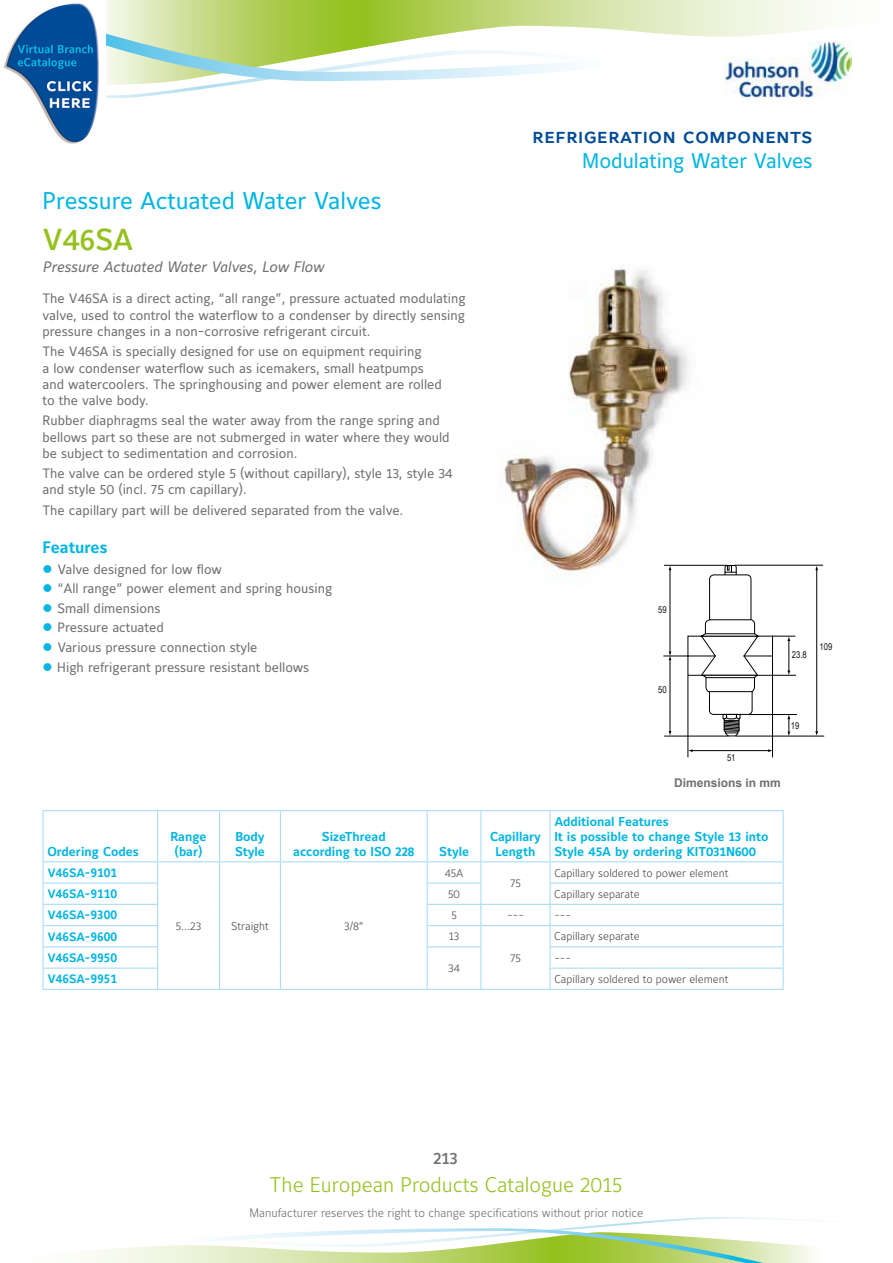
<style>
.page{position:relative;width:893px;height:1263px;background:#fff}
.page>*{position:absolute;margin:0;border:0;box-sizing:border-box;transform-origin:0 0}
.t1{font:30px "Maurea Medium Lf";color:#95c11f}
.t2{font:24px "Maurea Regular Lf";color:#00b5e2}
.t3{font:21px "Maurea Light Lf";color:#95c11f}
.t4{font:21px "Maurea JCI Medium Caps";color:#004b96}
.t5{font:21px "Maurea Regular Lf";color:#00b5e2}
.t6{font:16.5px "Maurea Bold Lf";color:#00b5e2}
.t7{font:16.5px "Maurea Medium Lf";color:#706f6f}
.t8{font:15px "Maurea Regular Italic Lf";color:#706f6f}
.t9{font:13.5px/16.2px "Maurea Regular Lf";color:#706f6f}
.t10{font:12.75px/15.3px "Maurea Bold Lf";color:#00b5e2;text-align:center}
.t11{font:12px "Maurea Light Lf";color:#706f6f}
.t12{font:12px "Maurea Bold Tf";color:#00b5e2}
.t13{font:700 12px "Arial";color:#706f6f}
.t14{font:11.25px "Maurea Light Lf";color:#4a4a49}
.t15{font:condensed 9.3px "Arial";color:#101010}
</style>
<div class="page">
<img style="left:740px;top:94px;width:85px;height:4px">
<img style="left:702px;top:18px;width:150px;height:76px">
<svg style="left:106px;top:81px;width:152px;height:17px"></svg>
<svg style="left:106px;top:0;width:596px;height:81px"></svg>
<svg style="left:85px;top:1217px;width:728px;height:46px"></svg>
<hr style="left:219px;top:811px;width:1px;height:50px;background:#a9dcf3">
<hr style="left:280px;top:811px;width:1px;height:50px;background:#a9dcf3">
<hr style="left:427px;top:811px;width:1px;height:50px;background:#a9dcf3">
<hr style="left:480px;top:811px;width:1px;height:50px;background:#a9dcf3">
<hr style="left:427px;top:882px;width:54px;height:2px;background:#a9dcf3">
<hr style="left:549px;top:882px;width:235px;height:2px;background:#a9dcf3">
<hr style="left:427px;top:904px;width:54px;height:1px;background:#a9dcf3">
<hr style="left:481px;top:904px;width:69px;height:1px;background:#a9dcf3">
<hr style="left:550px;top:904px;width:234px;height:1px;background:#a9dcf3">
<hr style="left:427px;top:925px;width:54px;height:1px;background:#a9dcf3">
<hr style="left:481px;top:925px;width:69px;height:1px;background:#a9dcf3">
<hr style="left:550px;top:925px;width:234px;height:1px;background:#a9dcf3">
<hr style="left:427px;top:946px;width:54px;height:1px;background:#a9dcf3">
<hr style="left:549px;top:946px;width:235px;height:1px;background:#a9dcf3">
<svg style="left:219px;top:862px;width:1px;height:127px"></svg>
<svg style="left:280px;top:862px;width:1px;height:127px"></svg>
<svg style="left:427px;top:862px;width:1px;height:127px"></svg>
<svg style="left:480px;top:862px;width:1px;height:127px"></svg>
<hr style="left:549px;top:967px;width:235px;height:2px;background:#a9dcf3">
<svg style="left:783px;top:862px;width:1px;height:127px"></svg>
<hr style="left:158px;top:989px;width:62px;height:1px;background:#a9dcf3">
<hr style="left:220px;top:989px;width:60px;height:1px;background:#a9dcf3">
<hr style="left:280px;top:989px;width:147px;height:1px;background:#a9dcf3">
<hr style="left:427px;top:989px;width:54px;height:1px;background:#a9dcf3">
<hr style="left:481px;top:989px;width:69px;height:1px;background:#a9dcf3">
<hr style="left:550px;top:989px;width:234px;height:1px;background:#a9dcf3">
<hr style="left:43px;top:882px;width:115px;height:2px;background:#a9dcf3">
<hr style="left:43px;top:904px;width:115px;height:1px;background:#a9dcf3">
<hr style="left:43px;top:925px;width:115px;height:1px;background:#a9dcf3">
<hr style="left:43px;top:946px;width:115px;height:1px;background:#a9dcf3">
<hr style="left:43px;top:967px;width:115px;height:2px;background:#a9dcf3">
<svg style="left:43px;top:862px;width:1px;height:127px"></svg>
<hr style="left:43px;top:989px;width:115px;height:1px;background:#a9dcf3">
<svg style="left:157px;top:862px;width:1px;height:127px"></svg>
<hr style="left:549px;top:862px;width:2px;height:20px;background:#a9dcf3">
<hr style="left:549px;top:884px;width:2px;height:20px;background:#a9dcf3">
<hr style="left:549px;top:905px;width:2px;height:20px;background:#a9dcf3">
<hr style="left:549px;top:926px;width:2px;height:20px;background:#a9dcf3">
<hr style="left:549px;top:947px;width:2px;height:20px;background:#a9dcf3">
<hr style="left:549px;top:969px;width:2px;height:20px;background:#a9dcf3">
<hr style="left:158px;top:810px;width:62px;height:1px;background:#a9dcf3">
<hr style="left:220px;top:810px;width:60px;height:1px;background:#a9dcf3">
<hr style="left:280px;top:810px;width:147px;height:1px;background:#a9dcf3">
<hr style="left:427px;top:810px;width:54px;height:1px;background:#a9dcf3">
<hr style="left:481px;top:810px;width:68px;height:1px;background:#a9dcf3">
<hr style="left:158px;top:861px;width:62px;height:1px;background:#a9dcf3">
<hr style="left:220px;top:861px;width:60px;height:1px;background:#a9dcf3">
<hr style="left:280px;top:861px;width:147px;height:1px;background:#a9dcf3">
<hr style="left:427px;top:861px;width:54px;height:1px;background:#a9dcf3">
<hr style="left:481px;top:861px;width:68px;height:1px;background:#a9dcf3">
<hr style="left:43px;top:810px;width:115px;height:1px;background:#a9dcf3">
<hr style="left:43px;top:811px;width:1px;height:50px;background:#a9dcf3">
<hr style="left:157px;top:811px;width:1px;height:50px;background:#a9dcf3">
<hr style="left:43px;top:861px;width:115px;height:1px;background:#a9dcf3">
<hr style="left:549px;top:810px;width:235px;height:1px;background:#a9dcf3">
<hr style="left:549px;top:811px;width:2px;height:50px;background:#a9dcf3">
<hr style="left:783px;top:811px;width:1px;height:50px;background:#a9dcf3">
<hr style="left:549px;top:861px;width:235px;height:1px;background:#a9dcf3">
<img style="left:503px;top:265px;width:199px;height:312px">
<div style="left:709px;top:687px;width:43px;height:28px;border:1px solid #000;border-radius:4px"></div>
<hr style="left:735px;top:565px;width:88px;height:1px;background:#000">
<hr style="left:736px;top:736px;width:88px;height:1px;background:#000">
<hr style="left:749px;top:714px;width:47px;height:1px;background:#000">
<hr style="left:772px;top:676px;width:1px;height:81px;background:#000">
<hr style="left:688px;top:676px;width:1px;height:81px;background:#000">
<hr style="left:665px;top:736px;width:63px;height:1px;background:#000">
<hr style="left:670px;top:659px;width:1px;height:73px;background:#000">
<hr style="left:816px;top:569px;width:1px;height:163px;background:#000">
<svg style="left:815px;top:731px;width:3px;height:5px"></svg>
<svg style="left:787px;top:715px;width:3px;height:21px"></svg>
<hr style="left:692px;top:750px;width:77px;height:1px;background:#000">
<svg style="left:722px;top:714px;width:19px;height:23px"></svg>
<svg style="left:664px;top:565px;width:131px;height:127px"></svg>
<img style="left:4px;top:3px;width:95px;height:141px">
<h2 class="t2" style="left:43px;top:187px;width:340px">Pressure Actuated Water Valves</h2>
<h1 class="t1" style="left:43px;top:222px;width:92px">V46SA</h1>
<p class="t8" style="left:43px;top:258px;width:283px">Pressure Actuated Water Valves, Low Flow</p>
<p class="t9" style="left:43px;top:291px;width:425px;text-align:justify">The V46SA is a direct acting, “all range”, pressure actuated modulating valve, used to control the waterflow to a condenser by directly sensing pressure changes in a non-corrosive refrigerant circuit.</p>
<p class="t9" style="left:43px;top:344px;width:401px">The V46SA is specially designed for use on equipment requiring<br>a low condenser waterflow such as icemakers, small heatpumps and watercoolers. The springhousing and power element are rolled to the valve body.</p>
<p class="t9" style="left:43px;top:413px;width:409px">Rubber diaphragms seal the water away from the range spring and bellows part so these are not submerged in water where they would be subject to sedimentation and corrosion.</p>
<p class="t9" style="left:43px;top:466px;width:412px">The valve can be ordered style 5 (without capillary), style 13, style 34 and style 50 (incl. 75 cm capillary).</p>
<p class="t9" style="left:43px;top:503px;width:362px">The capillary part will be delivered separated from the valve.</p>
<p class="t6" style="left:43px;top:538px;width:66px">Features</p>
<p class="t9" style="left:57px;top:560px;width:277px;line-height:19.6px">Valve designed for low flow<br>“All range” power element and spring housing<br>Small dimensions<br>Pressure actuated<br>Various pressure connection style<br>High refrigerant pressure resistant bellows</p>
<h3 class="t4" style="left:532px;top:127px;width:282px">refrigeration components</h3>
<h3 class="t5" style="left:582px;top:149px;width:232px">Modulating Water Valves</h3>
<p class="t15" style="left:658px;top:603px;width:10px">59</p>
<p class="t15" style="left:658px;top:683px;width:10px">50</p>
<p class="t15" style="left:727px;top:751px;width:10px">51</p>
<p class="t13" style="left:674px;top:775px;width:108px">Dimensions in mm</p>
<p class="t15" style="left:792px;top:648px;width:16px">23.8</p>
<p class="t15" style="left:791px;top:718px;width:10px">19</p>
<p class="t15" style="left:820px;top:640px;width:14px">109</p>
<p class="t10" style="left:47px;top:845px;width:93px">Ordering Codes</p>
<p class="t12" style="left:47px;top:866px;width:72px">V46SA-9101</p>
<p class="t10" style="left:171px;top:829px;width:38px">Range (bar)</p>
<p class="t10" style="left:235px;top:829px;width:31px;text-align:left">Body<br>Style</p>
<p class="t10" style="left:293px;top:829px;width:123px">SizeThread according to ISO 228</p>
<p class="t10" style="left:439px;top:845px;width:31px">Style</p>
<p class="t14" style="left:445px;top:866px;width:20px">45A</p>
<p class="t10" style="left:490px;top:829px;width:52px">Capillary<br>Length</p>
<p class="t14" style="left:510px;top:877px;width:12px">75</p>
<p class="t10" style="left:554px;top:814px;width:216px;text-align:left">Additional Features<br>It is possible to change Style 13 into<br>Style 45A by ordering KIT031N600</p>
<p class="t14" style="left:554px;top:866px;width:176px">Capillary soldered to power element</p>
<p class="t12" style="left:47px;top:887px;width:72px">V46SA-9110</p>
<p class="t14" style="left:448px;top:888px;width:13px">50</p>
<p class="t14" style="left:554px;top:888px;width:87px">Capillary separate</p>
<p class="t12" style="left:47px;top:908px;width:72px">V46SA-9300</p>
<p class="t14" style="left:451px;top:909px;width:7px">5</p>
<p class="t14" style="left:507px;top:909px;width:18px">---</p>
<p class="t14" style="left:554px;top:909px;width:18px">---</p>
<p class="t12" style="left:47px;top:930px;width:72px">V46SA-9600</p>
<p class="t14" style="left:449px;top:930px;width:12px">13</p>
<p class="t14" style="left:510px;top:951px;width:12px">75</p>
<p class="t14" style="left:176px;top:920px;width:27px">5…23</p>
<p class="t14" style="left:231px;top:920px;width:39px">Straight</p>
<p class="t14" style="left:344px;top:920px;width:21px">3/8“</p>
<p class="t14" style="left:554px;top:930px;width:87px">Capillary separate</p>
<p class="t12" style="left:47px;top:951px;width:72px">V46SA-9950</p>
<p class="t14" style="left:554px;top:951px;width:18px">---</p>
<p class="t14" style="left:448px;top:962px;width:13px">34</p>
<p class="t12" style="left:47px;top:972px;width:72px">V46SA-9951</p>
<p class="t14" style="left:554px;top:973px;width:176px">Capillary soldered to power element</p>
<p class="t7" style="left:433px;top:1149px;width:26px">213</p>
<h3 class="t3" style="left:270px;top:1173px;width:354px">The European Products Catalogue 2015</h3>
<p class="t11" style="left:249px;top:1206px;width:396px">Manufacturer reserves the right to change specifications without prior notice</p>
</div>
